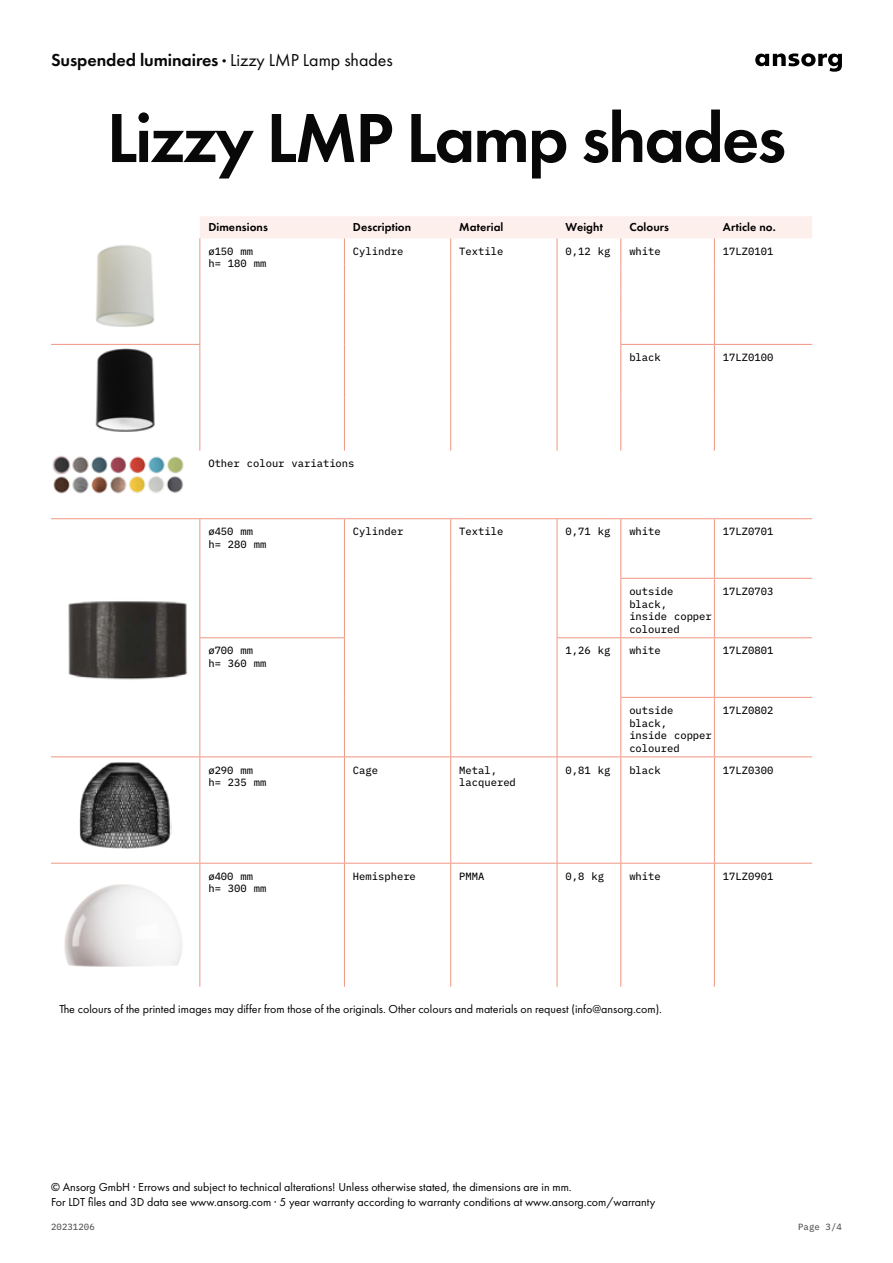
<style>
.page{position:relative;width:893px;height:1263px;background:#fff}
.page>*{position:absolute;margin:0;border:0;box-sizing:border-box;transform-origin:0 0}
.t1{font:600 72px "Futura PT";letter-spacing:-.03em;color:#080808}
.t2{font:600 18px "Futura PT";letter-spacing:-.005em;color:#080808}
.t3{font:12px/15px "Futura PT";color:#000}
.t4{font:600 12px "Futura PT";letter-spacing:.005em;color:#000}
.t5{font:10.5px/12.6px "IBM Plex Mono Text";color:#000}
.t6{font:9px "IBM Plex Mono Text";letter-spacing:.01em;color:#4d4d4d}
.s1{font-weight:400}
</style>
<div class="page">
<svg style="left:755px;top:53px;width:87px;height:19px"></svg>
<hr style="left:51px;top:518px;width:149px;height:1px;background:#f09681">
<hr style="left:200px;top:518px;width:144px;height:1px;background:#f09681">
<hr style="left:344px;top:518px;width:107px;height:1px;background:#f09681">
<hr style="left:451px;top:518px;width:106px;height:1px;background:#f09681">
<hr style="left:199px;top:637px;width:146px;height:1px;background:#f09681">
<hr style="left:51px;top:344px;width:149px;height:1px;background:#f09681">
<hr style="left:199px;top:345px;width:1px;height:52px;background:#f09681">
<hr style="left:344px;top:344px;width:1px;height:53px;background:#f09681">
<hr style="left:450px;top:344px;width:1px;height:53px;background:#f09681">
<hr style="left:557px;top:344px;width:1px;height:53px;background:#f09681">
<hr style="left:620px;top:345px;width:1px;height:52px;background:#f09681">
<hr style="left:199px;top:397px;width:1px;height:54px;background:#f09681">
<hr style="left:344px;top:397px;width:1px;height:54px;background:#f09681">
<hr style="left:450px;top:397px;width:1px;height:54px;background:#f09681">
<hr style="left:557px;top:397px;width:1px;height:54px;background:#f09681">
<hr style="left:620px;top:397px;width:1px;height:54px;background:#f09681">
<svg style="left:199px;top:216px;width:613px;height:128px"></svg>
<hr style="left:714px;top:345px;width:1px;height:52px;background:#f09681">
<hr style="left:714px;top:397px;width:1px;height:54px;background:#f09681">
<hr style="left:51px;top:756px;width:149px;height:1px;background:#f09681">
<hr style="left:200px;top:756px;width:144px;height:1px;background:#f09681">
<hr style="left:199px;top:757px;width:1px;height:106px;background:#f09681">
<hr style="left:344px;top:756px;width:107px;height:1px;background:#f09681">
<hr style="left:344px;top:757px;width:1px;height:106px;background:#f09681">
<hr style="left:451px;top:756px;width:106px;height:1px;background:#f09681">
<hr style="left:450px;top:757px;width:1px;height:106px;background:#f09681">
<hr style="left:557px;top:756px;width:64px;height:1px;background:#f09681">
<hr style="left:557px;top:757px;width:1px;height:106px;background:#f09681">
<hr style="left:621px;top:756px;width:93px;height:1px;background:#f09681">
<hr style="left:620px;top:757px;width:1px;height:106px;background:#f09681">
<hr style="left:714px;top:756px;width:98px;height:1px;background:#f09681">
<hr style="left:714px;top:757px;width:1px;height:106px;background:#f09681">
<hr style="left:199px;top:863px;width:1px;height:124px;background:#f09681">
<hr style="left:344px;top:863px;width:1px;height:124px;background:#f09681">
<hr style="left:450px;top:863px;width:1px;height:124px;background:#f09681">
<hr style="left:557px;top:863px;width:1px;height:124px;background:#f09681">
<hr style="left:620px;top:863px;width:1px;height:124px;background:#f09681">
<hr style="left:714px;top:863px;width:1px;height:124px;background:#f09681">
<hr style="left:51px;top:863px;width:149px;height:1px;background:#f09681">
<hr style="left:200px;top:863px;width:144px;height:1px;background:#f09681">
<hr style="left:344px;top:863px;width:107px;height:1px;background:#f09681">
<hr style="left:451px;top:863px;width:106px;height:1px;background:#f09681">
<hr style="left:557px;top:863px;width:64px;height:1px;background:#f09681">
<hr style="left:621px;top:863px;width:93px;height:1px;background:#f09681">
<hr style="left:714px;top:863px;width:98px;height:1px;background:#f09681">
<hr style="left:557px;top:518px;width:64px;height:1px;background:#f09681">
<hr style="left:557px;top:519px;width:1px;height:59px;background:#f09681">
<hr style="left:557px;top:578px;width:1px;height:59px;background:#f09681">
<hr style="left:621px;top:518px;width:93px;height:1px;background:#f09681">
<hr style="left:620px;top:519px;width:1px;height:59px;background:#f09681">
<hr style="left:714px;top:518px;width:98px;height:1px;background:#f09681">
<hr style="left:714px;top:519px;width:1px;height:59px;background:#f09681">
<hr style="left:620px;top:579px;width:1px;height:58px;background:#f09681">
<hr style="left:714px;top:579px;width:1px;height:58px;background:#f09681">
<hr style="left:557px;top:637px;width:64px;height:1px;background:#f09681">
<hr style="left:557px;top:638px;width:1px;height:59px;background:#f09681">
<hr style="left:557px;top:697px;width:1px;height:59px;background:#f09681">
<hr style="left:621px;top:637px;width:93px;height:1px;background:#f09681">
<hr style="left:620px;top:638px;width:1px;height:59px;background:#f09681">
<hr style="left:714px;top:637px;width:98px;height:1px;background:#f09681">
<hr style="left:714px;top:638px;width:1px;height:59px;background:#f09681">
<hr style="left:620px;top:698px;width:1px;height:58px;background:#f09681">
<hr style="left:714px;top:698px;width:1px;height:58px;background:#f09681">
<hr style="left:344px;top:519px;width:1px;height:59px;background:#f09681">
<hr style="left:450px;top:519px;width:1px;height:59px;background:#f09681">
<hr style="left:344px;top:578px;width:1px;height:59px;background:#f09681">
<hr style="left:450px;top:578px;width:1px;height:60px;background:#f09681">
<hr style="left:344px;top:638px;width:1px;height:59px;background:#f09681">
<hr style="left:450px;top:638px;width:1px;height:59px;background:#f09681">
<hr style="left:344px;top:697px;width:1px;height:59px;background:#f09681">
<hr style="left:450px;top:697px;width:1px;height:59px;background:#f09681">
<hr style="left:199px;top:519px;width:1px;height:59px;background:#f09681">
<hr style="left:199px;top:578px;width:1px;height:59px;background:#f09681">
<hr style="left:199px;top:638px;width:1px;height:59px;background:#f09681">
<hr style="left:199px;top:697px;width:1px;height:59px;background:#f09681">
<hr style="left:620px;top:578px;width:94px;height:1px;background:#f09681">
<hr style="left:714px;top:578px;width:98px;height:1px;background:#f09681">
<hr style="left:620px;top:697px;width:94px;height:1px;background:#f09681">
<hr style="left:714px;top:697px;width:98px;height:1px;background:#f09681">
<hr style="left:620px;top:344px;width:94px;height:1px;background:#f09681">
<hr style="left:714px;top:344px;width:98px;height:1px;background:#f09681">
<img style="left:96px;top:245px;width:59px;height:82px">
<img style="left:95px;top:349px;width:60px;height:83px">
<img style="left:52px;top:455px;width:132px;height:39px">
<img style="left:68px;top:601px;width:119px;height:79px">
<img style="left:79px;top:762px;width:92px;height:86px">
<img style="left:64px;top:884px;width:118px;height:83px">
<h2 class="t2" style="left:51px;top:49px;width:343px">Suspended luminaires · <span class="s1">Lizzy LMP Lamp shades</span></h2>
<h1 class="t1" style="left:107px;top:93px;width:681px">Lizzy LMP Lamp shades</h1>
<p class="t4" style="left:208px;top:220px;width:61px">Dimensions</p>
<p class="t4" style="left:353px;top:220px;width:60px">Description</p>
<p class="t4" style="left:459px;top:220px;width:46px">Material</p>
<p class="t4" style="left:566px;top:220px;width:39px">Weight</p>
<p class="t4" style="left:629px;top:220px;width:41px">Colours</p>
<p class="t4" style="left:723px;top:220px;width:54px">Article no.</p>
<p class="t5" style="left:208px;top:244px;width:59px">ø150 mm h= 180 mm</p>
<p class="t5" style="left:353px;top:244px;width:52px">Cylindre</p>
<p class="t5" style="left:459px;top:244px;width:46px">Textile</p>
<p class="t5" style="left:566px;top:244px;width:46px">0,12 kg</p>
<p class="t5" style="left:629px;top:244px;width:33px">white</p>
<p class="t5" style="left:723px;top:244px;width:52px">17LZ0101</p>
<p class="t5" style="left:208px;top:456px;width:148px">Other colour variations</p>
<p class="t5" style="left:629px;top:350px;width:33px">black</p>
<p class="t5" style="left:723px;top:350px;width:52px">17LZ0100</p>
<p class="t5" style="left:208px;top:524px;width:59px">ø450 mm h= 280 mm</p>
<p class="t5" style="left:353px;top:524px;width:52px">Cylinder</p>
<p class="t5" style="left:459px;top:524px;width:46px">Textile</p>
<p class="t5" style="left:566px;top:524px;width:46px">0,71 kg</p>
<p class="t5" style="left:629px;top:524px;width:33px">white</p>
<p class="t5" style="left:723px;top:524px;width:52px">17LZ0701</p>
<p class="t5" style="left:629px;top:584px;width:84px">outside black,<br>inside copper coloured</p>
<p class="t5" style="left:723px;top:584px;width:52px">17LZ0703</p>
<p class="t5" style="left:208px;top:644px;width:59px">ø700 mm h= 360 mm</p>
<p class="t5" style="left:566px;top:644px;width:46px">1,26 kg</p>
<p class="t5" style="left:629px;top:644px;width:33px">white</p>
<p class="t5" style="left:723px;top:644px;width:52px">17LZ0801</p>
<p class="t5" style="left:629px;top:703px;width:84px">outside black,<br>inside copper coloured</p>
<p class="t5" style="left:723px;top:703px;width:52px">17LZ0802</p>
<p class="t5" style="left:208px;top:763px;width:59px">ø290 mm h= 235 mm</p>
<p class="t5" style="left:353px;top:763px;width:27px">Cage</p>
<p class="t5" style="left:459px;top:763px;width:58px">Metal, lacquered</p>
<p class="t5" style="left:566px;top:763px;width:46px">0,81 kg</p>
<p class="t5" style="left:629px;top:763px;width:33px">black</p>
<p class="t5" style="left:723px;top:763px;width:52px">17LZ0300</p>
<p class="t5" style="left:208px;top:869px;width:59px">ø400 mm h= 300 mm</p>
<p class="t5" style="left:353px;top:869px;width:64px">Hemisphere</p>
<p class="t5" style="left:459px;top:869px;width:27px">PMMA</p>
<p class="t5" style="left:566px;top:869px;width:40px">0,8 kg</p>
<p class="t5" style="left:629px;top:869px;width:33px">white</p>
<p class="t5" style="left:723px;top:869px;width:52px">17LZ0901</p>
<p class="t3" style="left:60px;top:1001px;width:604px">The colours of the printed images may differ from those of the originals. Other colours and materials on request (info@ansorg.com).</p>
<p class="t3" style="left:51px;top:1179px;width:606px">© Ansorg GmbH · Errows and subject to technical alterations! Unless otherwise stated, the dimensions are in mm.<br>For LDT files and 3D data see www.ansorg.com · 5 year warranty according to warranty conditions at www.ansorg.com/warranty</p>
<p class="t6" style="left:798px;top:1220px;width:45px">Page 3/4</p>
<p class="t6" style="left:51px;top:1220px;width:45px">20231206</p>
<p class="t6" style="left:804px;top:1220px;width:40px">Page 90</p>
</div>
